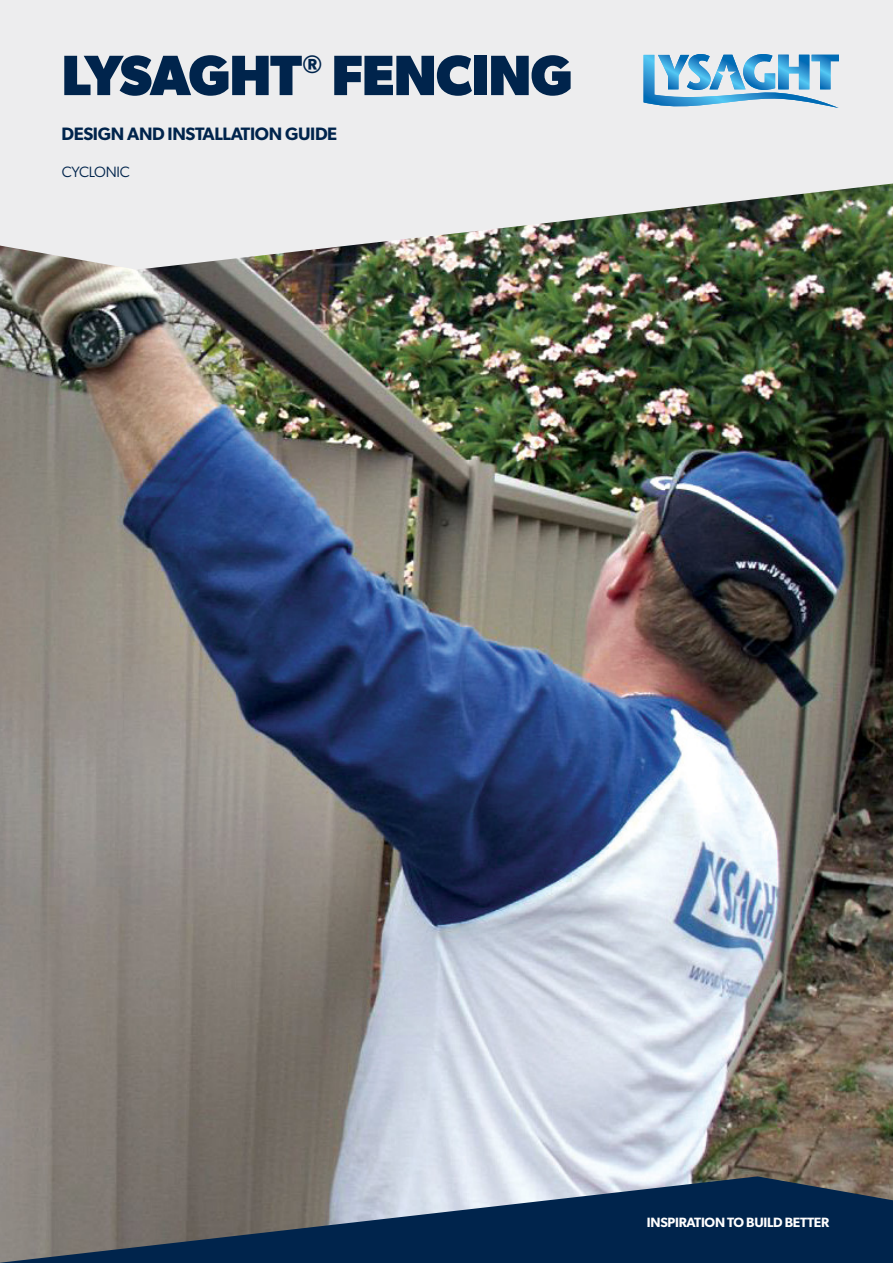
<style>
.page{position:relative;width:893px;height:1263px;background:#fff}
.page>*{position:absolute;margin:0;border:0;box-sizing:border-box;transform-origin:0 0}
.t1{font:700 57px "Gibson";letter-spacing:-.02em;color:#00244c}
.t2{font:700 25.35px "Gibson";color:#00244c}
.t3{font:600 18px "Gibson";letter-spacing:-.02em;color:#00244c}
.t4{font:15px "Gibson";letter-spacing:-.02em;color:#00244c}
.t5{font:600 13.5px "Gibson";letter-spacing:-.02em;color:#fff}
</style>
<div class="page">
<img style="left:0;top:270px;width:893px;height:906px">
<img style="left:0;top:165px;width:893px;height:105px">
<div style="left:0;top:0;width:893px;height:165px;background:#ededee"></div>
<svg style="left:644px;top:54px;width:195px;height:54px"></svg>
<svg style="left:0;top:1176px;width:893px;height:87px;background:#43556a"></svg>
<h1 class="t1" style="left:61px;top:42px;width:242px">LYSAGHT</h1>
<h2 class="t2" style="left:303px;top:49px;width:21px">®</h2>
<h1 class="t1" style="left:331px;top:42px;width:243px">FENCING</h1>
<p class="t3" style="left:61px;top:123px;width:277px">DESIGN AND INSTALLATION GUIDE</p>
<p class="t4" style="left:62px;top:163px;width:69px">CYCLONIC</p>
<p class="t5" style="left:647px;top:1214px;width:184px">INSPIRATION TO BUILD BETTER</p>
</div>
